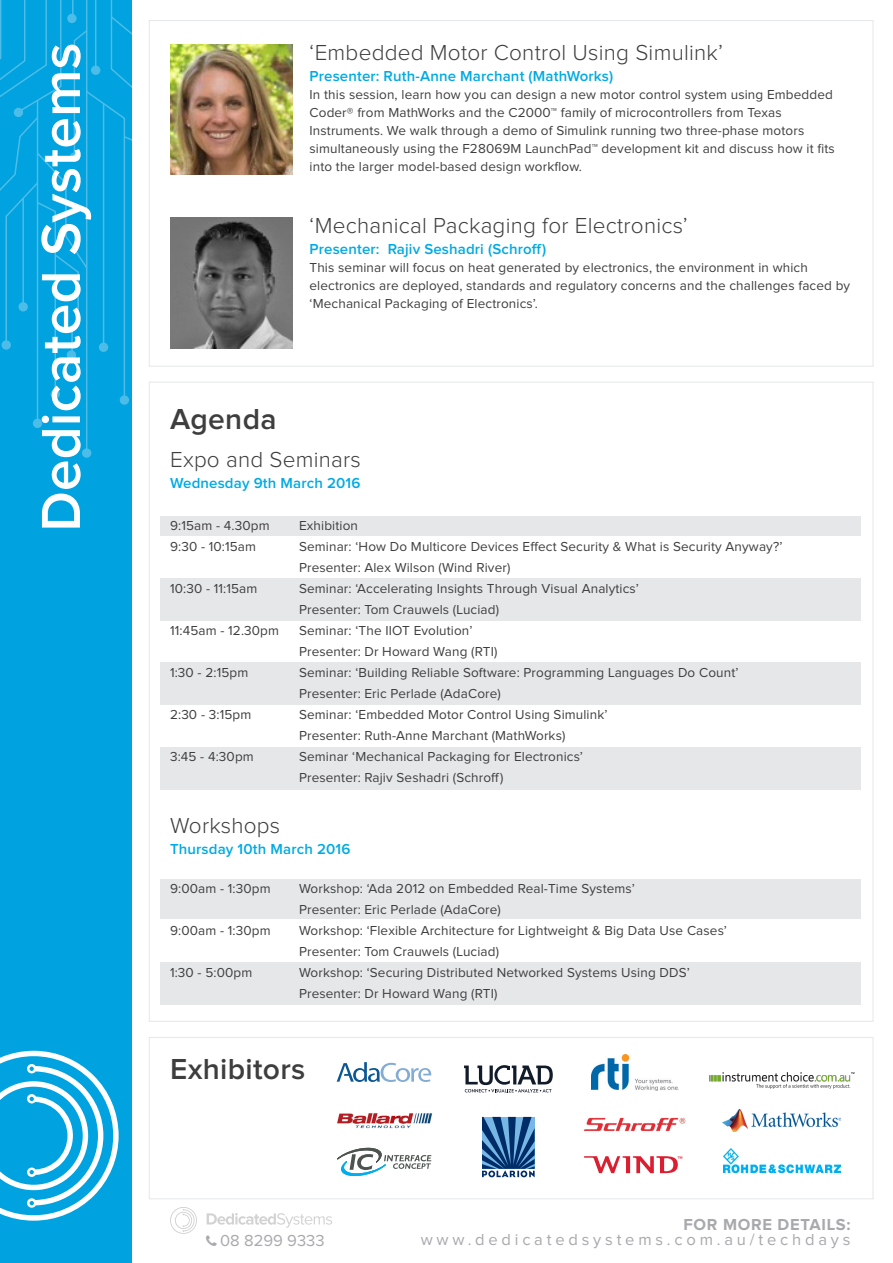
<style>
.page{position:relative;width:893px;height:1263px;background:#fff}
.page>*{position:absolute;margin:0;border:0;box-sizing:border-box;transform-origin:0 0}
.t1{font:600 57px "Proxima Nova";color:#fff}
.Body_Grey_Small{font:600 30px "Proxima Nova";letter-spacing:.01em;color:#3e3e3f}
.Body_Grey_Small-2{font:300 22.5px "Proxima Nova";letter-spacing:.01em;color:#3e3e3f}
.Body_Grey{font:16.5px "Proxima Nova";letter-spacing:.23em;color:#a8a9ad}
.Body_Grey-2{font:700 16.5px "Proxima Nova";letter-spacing:.04em;color:#a8a9ad}
.Body_Grey-3{font:16.5px "Proxima Nova";color:#a8a9ad}
.Body_Grey_Small-3{font:600 15px "Proxima Nova";letter-spacing:.01em;color:#00aae3}
.Body_Grey_Small-4{font:13.5px/18px "Proxima Nova";letter-spacing:.01em;color:#3e3e3f}
.t2{font:500 8.25px "Avenir LT Std";color:#db1e30}
</style>
<div class="page">
<svg style="left:170px;top:1207px;width:27px;height:27px"></svg>
<svg style="left:207px;top:1213px;width:125px;height:15px"></svg>
<div style="left:161px;top:516px;width:700px;height:20px;background:#e6e7e9"></div>
<div style="left:161px;top:578px;width:700px;height:42px;background:#e6e7e9"></div>
<div style="left:161px;top:663px;width:700px;height:42px;background:#e6e7e9"></div>
<div style="left:161px;top:747px;width:700px;height:42px;background:#e6e7e9"></div>
<div style="left:161px;top:879px;width:700px;height:40px;background:#e6e7e9"></div>
<div style="left:161px;top:963px;width:700px;height:42px;background:#e6e7e9"></div>
<div style="left:149px;top:1037px;width:724px;height:162px;border:1px solid #e6e7e9"></div>
<div style="left:0;top:0;width:132px;height:1263px;background:#00a2df"></div>
<svg style="left:0;top:1051px;width:119px;height:170px"></svg>
<svg style="left:120px;top:395px;width:9px;height:10px"></svg>
<svg style="left:82px;top:448px;width:9px;height:10px"></svg>
<div style="left:33px;top:419px;width:9px;height:9px;background:#4cbde8;border-radius:50%"></div>
<hr style="left:86px;top:0;width:1px;height:453px;background:#fff">
<hr style="left:37px;top:100px;width:1px;height:323px;background:#fff">
<svg style="left:0;top:0;width:132px;height:402px"></svg>
<img style="left:170px;top:218px;width:123px;height:131px">
<svg style="left:464px;top:1065px;width:89px;height:27px"></svg>
<svg style="left:482px;top:1117px;width:53px;height:60px"></svg>
<img style="left:592px;top:1054px;width:87px;height:37px">
<svg style="left:337px;top:1062px;width:94px;height:20px"></svg>
<svg style="left:337px;top:1147px;width:94px;height:29px"></svg>
<img style="left:583px;top:1117px;width:103px;height:15px">
<img style="left:723px;top:1149px;width:117px;height:23px">
<img style="left:337px;top:1113px;width:95px;height:16px">
<img style="left:723px;top:1109px;width:118px;height:22px">
<img style="left:709px;top:1073px;width:145px;height:16px">
<svg style="left:584px;top:1156px;width:94px;height:17px"></svg>
<img style="left:170px;top:44px;width:123px;height:131px">
<p class="t1" style="left:35px;top:532px;width:491px;rotate:-90deg">Dedicated Systems</p>
<p class="Body_Grey_Small-2" style="left:310px;top:43px;width:415px">‘Embedded Motor Control Using Simulink’</p>
<p class="Body_Grey_Small-3" style="left:310px;top:69px;width:305px">Presenter: Ruth-Anne Marchant (MathWorks)</p>
<p class="Body_Grey_Small-4" style="left:310px;top:86px;width:527px">In this session, learn how you can design a new motor control system using Embedded Coder® from MathWorks and the C2000™ family of microcontrollers from Texas Instruments. We walk through a demo of Simulink running two three-phase motors simultaneously using the F28069M LaunchPad™ development kit and discuss how it fits into the larger model-based design workflow.</p>
<p class="Body_Grey_Small-2" style="left:310px;top:215px;width:380px">‘Mechanical Packaging for Electronics’</p>
<p class="Body_Grey_Small-3" style="left:310px;top:242px;width:238px">Presenter: Rajiv Seshadri (Schroff)</p>
<p class="Body_Grey_Small-4" style="left:310px;top:259px;width:542px">This seminar will focus on heat generated by electronics, the environment in which electronics are deployed, standards and regulatory concerns and the challenges faced by ‘Mechanical Packaging of Electronics’.</p>
<p class="Body_Grey_Small" style="left:170px;top:405px;width:108px">Agenda</p>
<p class="Body_Grey_Small-2" style="left:170px;top:449px;width:192px">Expo and Seminars</p>
<p class="Body_Grey_Small-3" style="left:170px;top:476px;width:192px">Wednesday 9th March 2016</p>
<p class="Body_Grey_Small-4" style="left:170px;top:517px;width:101px">9:15am - 4.30pm</p>
<p class="Body_Grey_Small-4" style="left:299px;top:517px;width:60px">Exhibition</p>
<p class="Body_Grey_Small-4" style="left:170px;top:538px;width:88px">9:30 - 10:15am</p>
<p class="Body_Grey_Small-4" style="left:299px;top:538px;width:485px">Seminar: ‘How Do Multicore Devices Effect Security &amp; What is Security Anyway?’</p>
<p class="Body_Grey_Small-4" style="left:299px;top:559px;width:213px">Presenter: Alex Wilson (Wind River)</p>
<p class="Body_Grey_Small-4" style="left:170px;top:580px;width:89px">10:30 - 11:15am</p>
<p class="Body_Grey_Small-4" style="left:299px;top:580px;width:341px">Seminar: ‘Accelerating Insights Through Visual Analytics’</p>
<p class="Body_Grey_Small-4" style="left:299px;top:601px;width:202px">Presenter: Tom Crauwels (Luciad)</p>
<p class="Body_Grey_Small-4" style="left:170px;top:622px;width:110px">11:45am - 12.30pm</p>
<p class="Body_Grey_Small-4" style="left:299px;top:622px;width:175px">Seminar: ‘The IIOT Evolution’</p>
<p class="Body_Grey_Small-4" style="left:299px;top:643px;width:200px">Presenter: Dr Howard Wang (RTI)</p>
<p class="Body_Grey_Small-4" style="left:170px;top:664px;width:80px">1:30 - 2:15pm</p>
<p class="Body_Grey_Small-4" style="left:299px;top:664px;width:441px">Seminar: ‘Building Reliable Software: Programming Languages Do Count’</p>
<p class="Body_Grey_Small-4" style="left:299px;top:685px;width:203px">Presenter: Eric Perlade (AdaCore)</p>
<p class="Body_Grey_Small-4" style="left:170px;top:706px;width:83px">2:30 - 3:15pm</p>
<p class="Body_Grey_Small-4" style="left:299px;top:706px;width:310px">Seminar: ‘Embedded Motor Control Using Simulink’</p>
<p class="Body_Grey_Small-4" style="left:299px;top:727px;width:268px">Presenter: Ruth-Anne Marchant (MathWorks)</p>
<p class="Body_Grey_Small-4" style="left:170px;top:748px;width:85px">3:45 - 4:30pm</p>
<p class="Body_Grey_Small-4" style="left:299px;top:748px;width:285px">Seminar ‘Mechanical Packaging for Electronics’</p>
<p class="Body_Grey_Small-4" style="left:299px;top:769px;width:206px">Presenter: Rajiv Seshadri (Schroff)</p>
<p class="Body_Grey_Small-2" style="left:170px;top:815px;width:112px">Workshops</p>
<p class="Body_Grey_Small-3" style="left:170px;top:842px;width:182px">Thursday 10th March 2016</p>
<p class="Body_Grey_Small-4" style="left:170px;top:880px;width:102px">9:00am - 1:30pm</p>
<p class="Body_Grey_Small-4" style="left:299px;top:880px;width:337px">Workshop: ‘Ada 2012 on Embedded Real-Time Systems’</p>
<p class="Body_Grey_Small-4" style="left:299px;top:901px;width:203px">Presenter: Eric Perlade (AdaCore)</p>
<p class="Body_Grey_Small-4" style="left:170px;top:922px;width:102px">9:00am - 1:30pm</p>
<p class="Body_Grey_Small-4" style="left:299px;top:922px;width:429px">Workshop: ‘Flexible Architecture for Lightweight &amp; Big Data Use Cases’</p>
<p class="Body_Grey_Small-4" style="left:299px;top:943px;width:202px">Presenter: Tom Crauwels (Luciad)</p>
<p class="Body_Grey_Small-4" style="left:170px;top:964px;width:84px">1:30 - 5:00pm</p>
<p class="Body_Grey_Small-4" style="left:299px;top:964px;width:392px">Workshop: ‘Securing Distributed Networked Systems Using DDS’</p>
<p class="Body_Grey_Small-4" style="left:299px;top:985px;width:200px">Presenter: Dr Howard Wang (RTI)</p>
<p class="Body_Grey_Small" style="left:170px;top:1056px;width:137px">Exhibitors</p>
<p class="Body_Grey-3" style="left:220px;top:1232px;width:106px">08 8299 9333</p>
<p class="t2" style="left:677px;top:1154px;width:7px">™</p>
<p class="Body_Grey-2" style="left:683px;top:1217px;width:168px">FOR MORE DETAILS:</p>
<p class="Body_Grey" style="left:421px;top:1232px;width:431px">www.dedicatedsystems.com.au/techdays</p>
</div>
